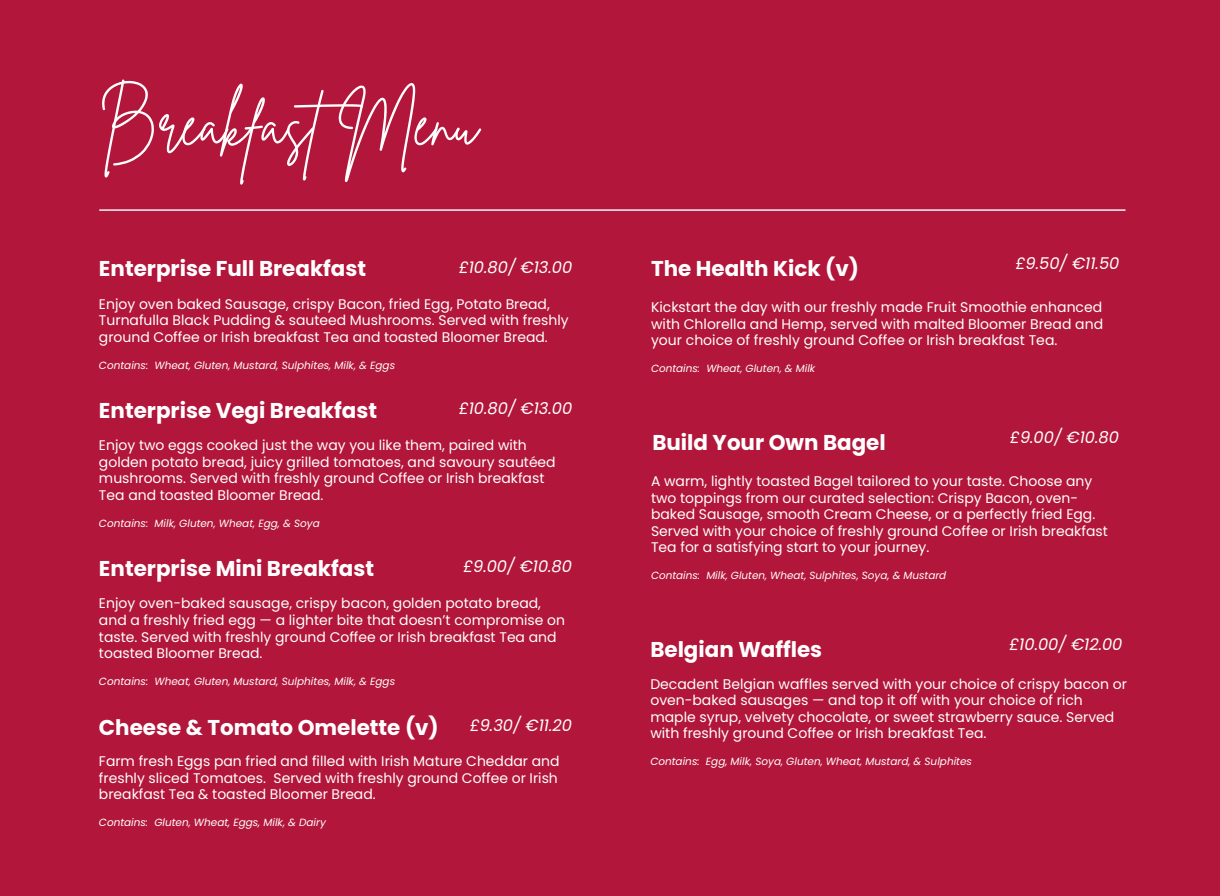
<style>
.page{position:relative;width:1220px;height:896px;background:#fff}
.page>*{position:absolute;margin:0;border:0;box-sizing:border-box;transform-origin:0 0}
.t1{font:61.6px "Brittany Signature";color:#fff}
.t2{font:700 21.4px "Poppins";color:#fff}
.t3{font:italic 16.2px "Poppins";color:#fff}
.t4{font:14px/16.6px "Poppins";color:#fff}
.t5{font:italic 10.4px "Poppins";color:#fff}
</style>
<div class="page">
<div style="left:0;top:0;width:1220px;height:895px;background:#b2163a"></div>
<hr style="left:100px;top:209px;width:1025px;height:2px;background:#f0f3f7">
<h1 class="t1" style="left:99px;top:83px;width:380px">BreakfastMenu</h1>
<h4 class="t3" style="left:459px;top:255px;width:115px">£10.80/ €13.00</h4>
<p class="t2" style="left:99px;top:254px;width:269px">Enterprise Full Breakfast</p>
<h2 class="t4" style="left:99px;top:295px;width:471px">Enjoy oven baked Sausage, crispy Bacon, fried Egg, Potato Bread,<br>Turnafulla Black Pudding &amp; sauteed Mushrooms. Served with freshly ground Coffee or Irish breakfast Tea and toasted Bloomer Bread.</h2>
<h3 class="t5" style="left:99px;top:358px;width:298px">Contains: Wheat, Gluten, Mustard, Sulphites, Milk, &amp; Eggs</h3>
<h4 class="t3" style="left:459px;top:397px;width:115px">£10.80/ €13.00</h4>
<p class="t2" style="left:99px;top:396px;width:279px">Enterprise Vegi Breakfast</p>
<h2 class="t4" style="left:99px;top:437px;width:458px">Enjoy two eggs cooked just the way you like them, paired with golden potato bread, juicy grilled tomatoes, and savoury sautéed mushrooms. Served with freshly ground Coffee or Irish breakfast Tea and toasted Bloomer Bread.</h2>
<h3 class="t5" style="left:99px;top:516px;width:222px">Contains: Milk, Gluten, Wheat, Egg, &amp; Soya</h3>
<h4 class="t3" style="left:463px;top:555px;width:110px">£9.00/ €10.80</h4>
<p class="t2" style="left:99px;top:554px;width:276px">Enterprise Mini Breakfast</p>
<h2 class="t4" style="left:99px;top:595px;width:467px">Enjoy oven-baked sausage, crispy bacon, golden potato bread, and a freshly fried egg — a lighter bite that doesn’t compromise on taste. Served with freshly ground Coffee or Irish breakfast Tea and toasted Bloomer Bread.</h2>
<h3 class="t5" style="left:99px;top:674px;width:298px">Contains: Wheat, Gluten, Mustard, Sulphites, Milk, &amp; Eggs</h3>
<p class="t2" style="left:99px;top:712px;width:341px">Cheese &amp; Tomato Omelette (v)</p>
<h2 class="t4" style="left:99px;top:753px;width:462px;text-align:justify">Farm fresh Eggs pan fried and filled with Irish Mature Cheddar and freshly sliced Tomatoes. Served with freshly ground Coffee or Irish breakfast Tea &amp; toasted Bloomer Bread.</h2>
<h3 class="t5" style="left:99px;top:815px;width:228px">Contains: Gluten, Wheat, Eggs, Milk, &amp; Dairy</h3>
<h4 class="t3" style="left:469px;top:713px;width:104px">£9.30/ €11.20</h4>
<h4 class="t3" style="left:1015px;top:251px;width:105px">£9.50/ €11.50</h4>
<p class="t2" style="left:651px;top:254px;width:209px">The Health Kick (v)</p>
<h3 class="t4" style="left:651px;top:299px;width:453px;text-align:justify">Kickstart the day with our freshly made Fruit Smoothie enhanced with Chlorella and Hemp, served with malted Bloomer Bread and your choice of freshly ground Coffee or Irish breakfast Tea.</h3>
<h2 class="t5" style="left:651px;top:361px;width:166px">Contains: Wheat, Gluten, &amp; Milk</h2>
<h4 class="t3" style="left:1010px;top:426px;width:110px">£9.00/ €10.80</h4>
<p class="t2" style="left:652px;top:427px;width:235px">Build Your Own Bagel</p>
<h2 class="t4" style="left:651px;top:473px;width:458px">A warm, lightly toasted Bagel tailored to your taste. Choose any two toppings from our curated selection: Crispy Bacon, oven&shy;baked Sausage, smooth Cream Cheese, or a perfectly fried Egg.<br>Served with your choice of freshly ground Coffee or Irish breakfast Tea for a satisfying start to your journey.</h2>
<h3 class="t5" style="left:651px;top:568px;width:297px">Contains: Milk, Gluten, Wheat, Sulphites, Soya, &amp; Mustard</h3>
<h4 class="t3" style="left:1009px;top:632px;width:115px">£10.00/ €12.00</h4>
<p class="t2" style="left:650px;top:634px;width:173px">Belgian Waffles</p>
<h2 class="t4" style="left:650px;top:675px;width:478px">Decadent Belgian waffles served with your choice of crispy bacon or oven-baked sausages — and top it off with your choice of rich maple syrup, velvety chocolate, or sweet strawberry sauce. Served with freshly ground Coffee or Irish breakfast Tea.</h2>
<h3 class="t5" style="left:650px;top:754px;width:323px">Contains: Egg, Milk, Soya, Gluten, Wheat, Mustard, &amp; Sulphites</h3>
</div>
